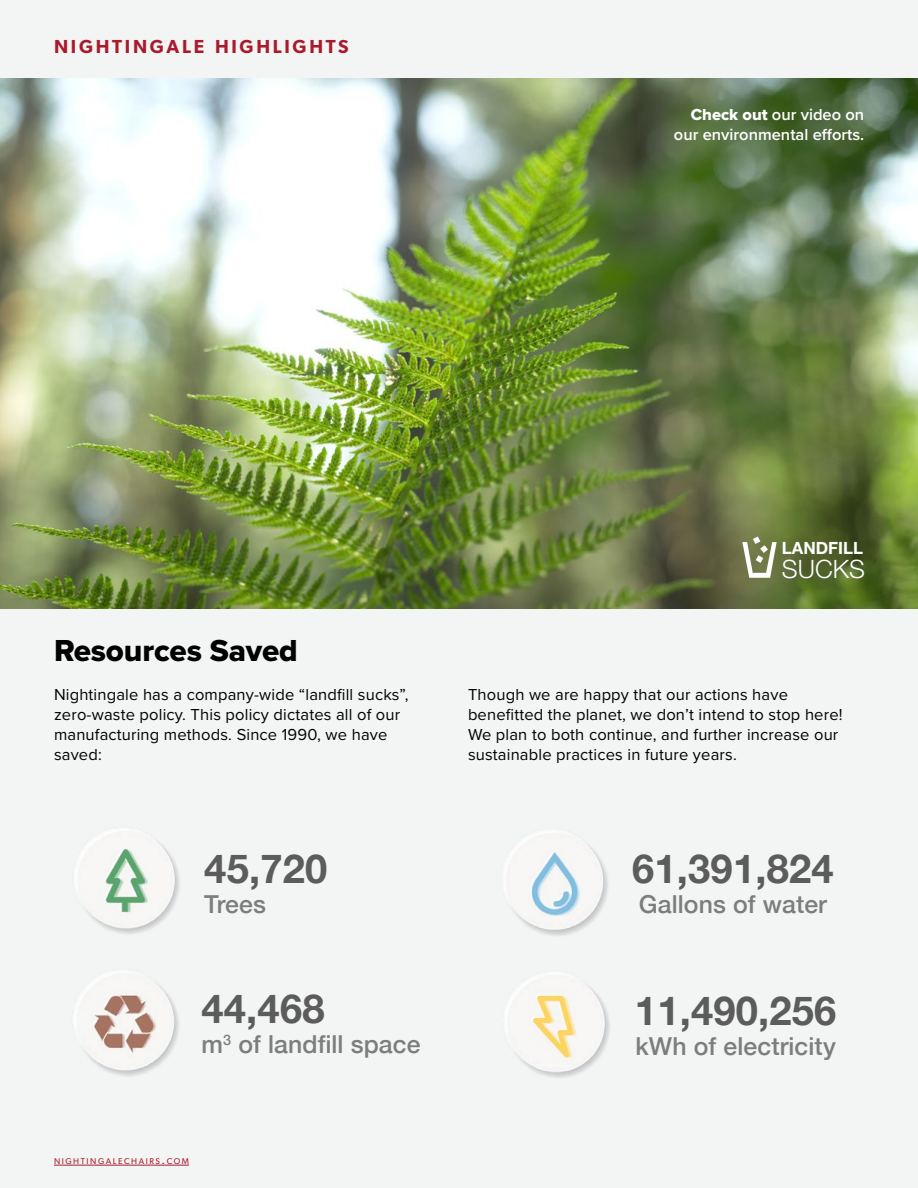
<style>
.page{position:relative;width:918px;height:1188px;background:#f3f4f4}
.page>*{position:absolute;margin:0;border:0;box-sizing:border-box;transform-origin:0 0}
.t1{font:700 39.9px "Helvetica Neue";letter-spacing:.005em;color:#5c5c5c}
.t2{font:31.5px "Proxima Nova Extrabld";letter-spacing:-.005em;color:#000}
.t3{font:300 25.35px "Helvetica Neue";color:#fff}
.t4{font:500 24.75px "Helvetica Neue";letter-spacing:.005em;color:#7d7d7d}
.t5{font:600 18.9px "Gibson";letter-spacing:.145em;color:#a91a2d}
.t6{font:700 16.95px "Helvetica Neue";color:#fff}
.t7{font:16.5px/20px "Proxima Nova";letter-spacing:.01em;color:#000101}
.t8{font:600 16.5px/19.8px "Proxima Nova";color:#fff;text-align:right}
.t9{font:8.4px "Gibson";letter-spacing:.185em;color:#a91a2d}
.s1{font-family:"Proxima Nova Extrabld";font-weight:400}
.s2{font-size:12px}
</style>
<div class="page">
<hr style="left:54px;top:1165px;width:135px;height:1px;background:#a91a2d">
<img style="left:0;top:79px;width:918px;height:529px">
<svg style="left:742px;top:537px;width:35px;height:41px"></svg>
<img style="left:506px;top:833px;width:102px;height:103px">
<img style="left:82px;top:827px;width:98px;height:107px">
<img style="left:80px;top:984px;width:99px;height:92px">
<img style="left:506px;top:978px;width:104px;height:100px">
<p class="t5" style="left:54px;top:36px;width:296px">NIGHTINGALE HIGHLIGHTS</p>
<h2 class="t2" style="left:54px;top:627px;width:245px">Resources Saved</h2>
<p class="t8" style="left:674px;top:105px;width:192px"><span class="s1">Check out</span> our video on our environmental efforts.</p>
<p class="t6" style="left:782px;top:535px;width:83px">LANDFILL</p>
<h3 class="t3" style="left:782px;top:548px;width:84px">SUCKS</h3>
<p class="t7" style="left:54px;top:684px;width:356px">Nightingale has a company-wide “landfill sucks”, zero-waste policy. This policy dictates all of our manufacturing methods. Since 1990, we have saved:</p>
<p class="t7" style="left:468px;top:684px;width:376px">Though we are happy that our actions have benefitted the planet, we don’t intend to stop here!<br>We plan to both continue, and further increase our sustainable practices in future years.</p>
<h1 class="t1" style="left:204px;top:838px;width:125px">45,720</h1>
<h3 class="t4" style="left:204px;top:884px;width:63px">Trees</h3>
<h1 class="t1" style="left:202px;top:978px;width:125px">44,468</h1>
<h3 class="t4" style="left:202px;top:1024px;width:221px">m<sup>3</sup> of landfill space</h3>
<p class="t9" style="left:54px;top:1156px;width:137px">NIGHTINGALECHAIRS<span class="s2">.</span>COM</p>
<h1 class="t1" style="left:632px;top:838px;width:203px">61,391,824</h1>
<h3 class="t4" style="left:639px;top:884px;width:190px">Gallons of water</h3>
<h1 class="t1" style="left:635px;top:979px;width:203px">11,490,256</h1>
<h3 class="t4" style="left:636px;top:1026px;width:202px">kWh of electricity</h3>
</div>
